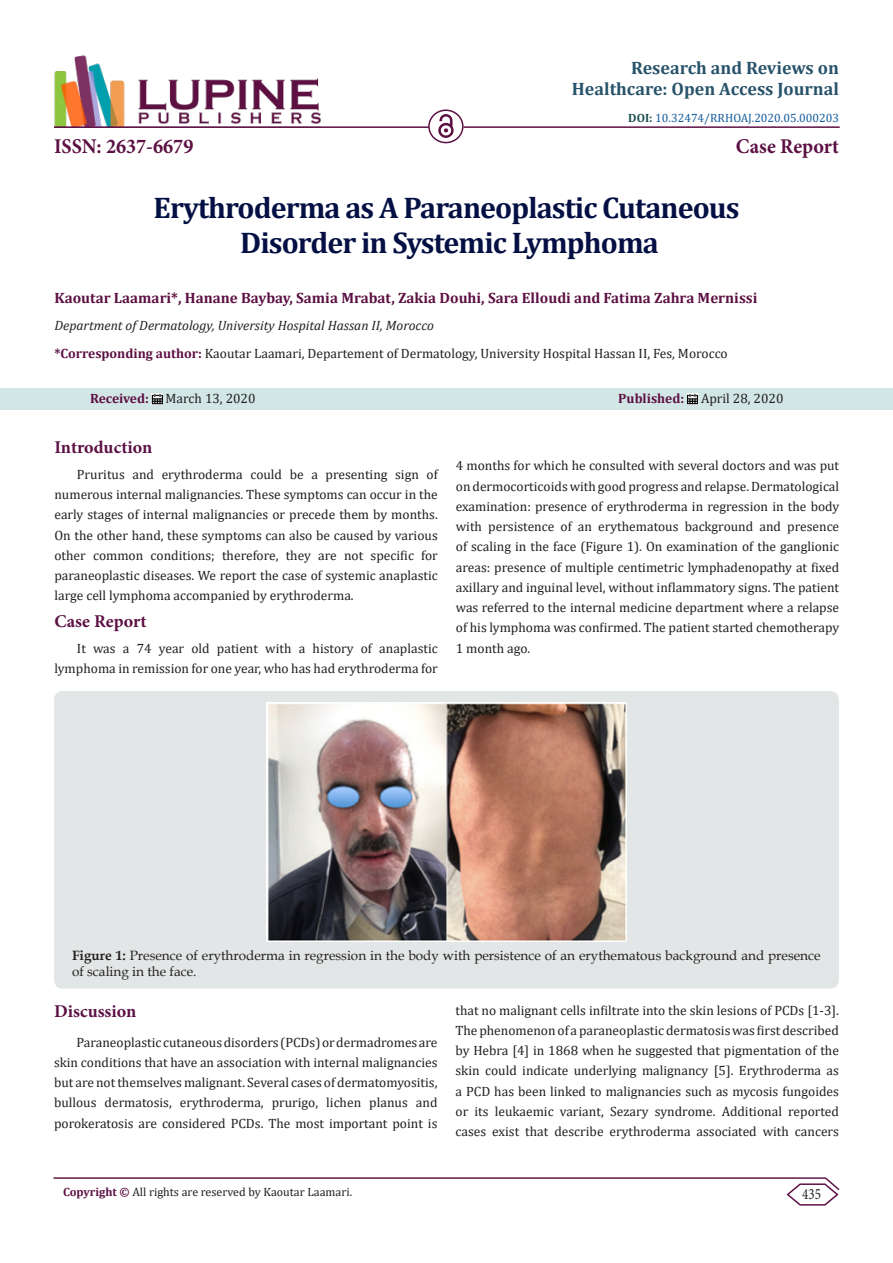
<style>
.page{position:relative;width:893px;height:1263px;background:#fff}
.page>*{position:absolute;margin:0;border:0;box-sizing:border-box;transform-origin:0 0}
.t1{font:700 30px/34.5px "Cambria";letter-spacing:-.03em;color:#041043;text-align:center}
.t2{font:700 21px "Minion Pro";color:#5c1043;scale:.96 1}
.t3{font:700 18px/21.6px "Cambria";color:#27536a;text-align:right}
.t4{font:700 18px "Minion Pro";color:#5c1043}
.t5{font:15.75px "Minion Pro";color:#231f20;scale:.83 1}
.t6{font:700 15px "Cambria";color:#5c1043}
.t7{font:13.5px/20.2px "Cambria";color:#231f20;text-align:justify}
.t8{font:13.5px/16.2px "Book Antiqua";color:#231f20}
.t9{font:italic 13.5px "Cambria";color:#231f20}
.t10{font:12px "Cambria";color:#231f20}
.t11{font:12px "Cambria";color:#175d9e}
.s1{font-weight:700;color:#1e5050}
.s2{font-weight:700;color:#5c1043}
.s3{font-weight:700}
</style>
<div class="page">
<img style="left:54px;top:55px;width:267px;height:71px">
<hr style="left:54px;top:126px;width:375px;height:2px;background:#5c1043">
<img style="left:438px;top:115px;width:15px;height:23px">
<div style="left:0;top:388px;width:893px;height:22px;background:#d2e6e6"></div>
<svg style="left:152px;top:394px;width:11px;height:10px"></svg>
<svg style="left:687px;top:394px;width:11px;height:10px"></svg>
<div style="left:428px;top:109px;width:36px;height:34px;border:2px solid #5c1043;border-radius:50%"></div>
<hr style="left:464px;top:126px;width:376px;height:2px;background:#5c1043">
<hr style="left:53px;top:1177px;width:773px;height:2px;background:#5c1043">
<svg style="left:785px;top:1177px;width:55px;height:29px"></svg>
<div style="left:54px;top:691px;width:785px;height:298px;background:#e3e6e6;border-radius:9px"></div>
<img style="left:267px;top:703px;width:359px;height:238px">
<p class="t3" style="left:572px;top:56px;width:269px">Research and Reviews on<br>Healthcare: Open Access Journal</p>
<p class="t11" style="left:628px;top:110px;width:212px"><span class="s1">DOI:</span> 10.32474/RRHOAJ.2020.05.000203</p>
<p class="t2" style="left:54px;top:131px;width:147px">ISSN: 2637-6679</p>
<p class="t2" style="left:736px;top:131px;width:109px">Case Report</p>
<p class="t1" style="left:154px;top:190px;width:588px">Erythroderma as A Paraneoplastic Cutaneous<br>Disorder in Systemic Lymphoma</p>
<p class="t6" style="left:54px;top:287px;width:704px">Kaoutar Laamari*, Hanane Baybay, Samia Mrabat, Zakia Douhi, Sara Elloudi and Fatima Zahra Mernissi</p>
<p class="t9" style="left:54px;top:316px;width:381px">Department of Dermatology, University Hospital Hassan II, Morocco</p>
<p class="t7" style="left:54px;top:343px;width:675px"><span class="s2">*Corresponding author:</span> Kaoutar Laamari, Departement of Dermatology, University Hospital Hassan II, Fes, Morocco</p>
<p class="t7" style="left:90px;top:388px;width:167px"><span class="s2">Received:</span> March 13, 2020</p>
<p class="t7" style="left:618px;top:388px;width:167px"><span class="s2">Published:</span> April 28, 2020</p>
<p class="t4" style="left:54px;top:434px;width:99px">Introduction</p>
<p class="t7" style="left:54px;top:464px;width:385px;text-indent:22px">Pruritus and erythroderma could be a presenting sign of numerous internal malignancies. These symptoms can occur in the early stages of internal malignancies or precede them by months.<br>On the other hand, these symptoms can also be caused by various other common conditions; therefore, they are not specific for paraneoplastic diseases. We report the case of systemic anaplastic large cell lymphoma accompanied by erythroderma.</p>
<p class="t4" style="left:54px;top:608px;width:94px">Case Report</p>
<p class="t7" style="left:54px;top:638px;width:385px;text-align:right">It was a 74 year old patient with a history of anaplastic lymphoma in remission for one year, who has had erythroderma for</p>
<p class="t7" style="left:456px;top:455px;width:385px">4 months for which he consulted with several doctors and was put on dermocorticoids with good progress and relapse. Dermatological examination: presence of erythroderma in regression in the body with persistence of an erythematous background and presence of scaling in the face (Figure 1). On examination of the ganglionic areas: presence of multiple centimetric lymphadenopathy at fixed axillary and inguinal level, without inflammatory signs. The patient was referred to the internal medicine department where a relapse of his lymphoma was confirmed. The patient started chemotherapy 1 month ago.</p>
<p class="t8" style="left:72px;top:947px;width:750px"><span class="s3">Figure 1:</span> Presence of erythroderma in regression in the body with persistence of an erythematous background and presence of scaling in the face.</p>
<p class="t4" style="left:54px;top:999px;width:84px">Discussion</p>
<p class="t7" style="left:54px;top:1032px;width:385px;text-indent:22px">Paraneoplastic cutaneous disorders (PCDs) or dermadromes are skin conditions that have an association with internal malignancies but are not themselves malignant. Several cases of dermatomyositis, bullous dermatosis, erythroderma, prurigo, lichen planus and porokeratosis are considered PCDs. The most important point is</p>
<p class="t7" style="left:455px;top:1000px;width:385px">that no malignant cells infiltrate into the skin lesions of PCDs [1-3].<br>The phenomenon of a paraneoplastic dermatosis was first described by Hebra [4] in 1868 when he suggested that pigmentation of the skin could indicate underlying malignancy [5]. Erythroderma as a PCD has been linked to malignancies such as mycosis fungoides or its leukaemic variant, Sezary syndrome. Additional reported cases exist that describe erythroderma associated with cancers</p>
<p class="t10" style="left:63px;top:1185px;width:291px"><span class="s2">Copyright ©</span> All rights are reserved by Kaoutar Laamari.</p>
<p class="t5" style="left:802px;top:1184px;width:24px">435</p>
</div>
